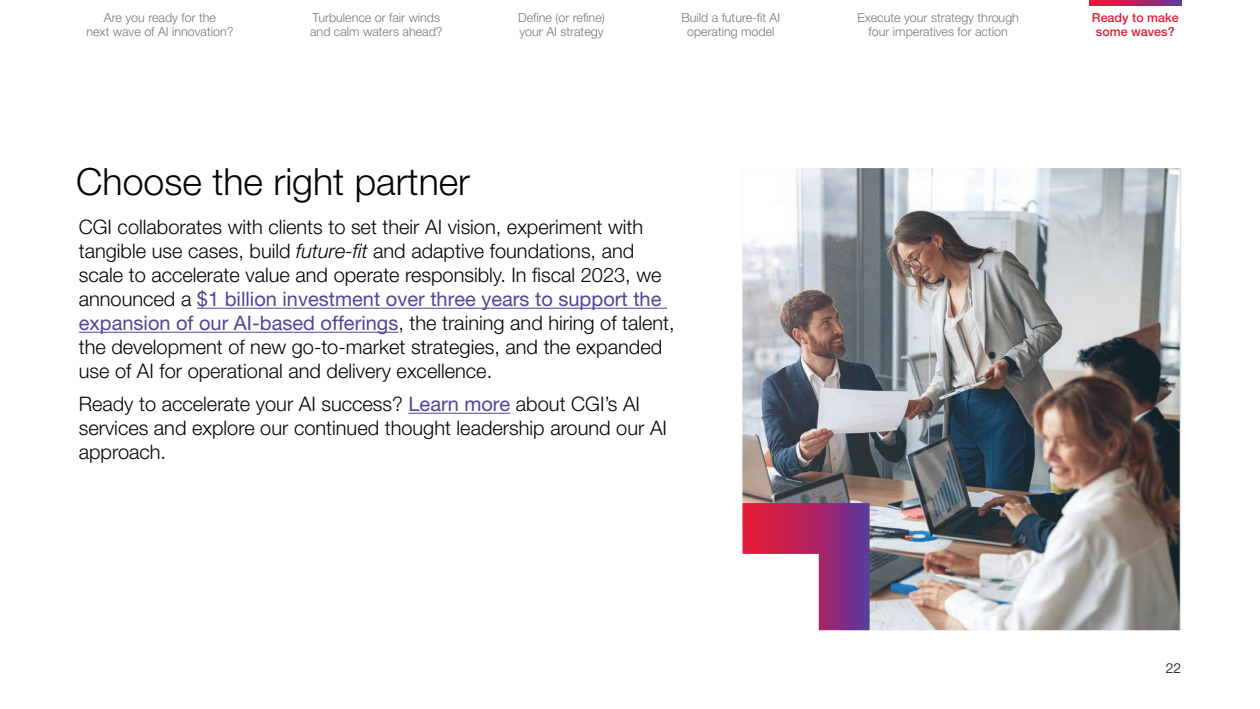
<style>
.page{position:relative;width:1260px;height:709px;background:#fff}
.page>*{position:absolute;margin:0;border:0;box-sizing:border-box;transform-origin:0 0}
.t1{font:300 37.5px "Helvetica Neue LT Pro";color:#040503}
.t2{font:300 20px/24px "Helvetica Neue LT Pro";color:#040503}
.t3{font:300 13.75px "Helvetica Neue LT Pro";color:#040503}
.t4{font:300 12.5px/13.8px "Helvetica Neue LT Pro";color:#77797a;text-align:center}
.t5{font:500 12.5px/13.8px "Helvetica Neue LT Pro";color:#e41c37;text-align:center}
.s1{font-style:italic}
.s2{font-weight:400;color:#53439b}
</style>
<div class="page">
<img style="left:742px;top:168px;width:438px;height:462px">
<hr style="left:197px;top:308px;width:470px;height:1px;background:#53439b">
<hr style="left:79px;top:332px;width:319px;height:1px;background:#53439b">
<hr style="left:409px;top:413px;width:101px;height:1px;background:#53439b">
<svg style="left:1089px;top:0;width:92px;height:6px"></svg>
<svg style="left:742px;top:503px;width:128px;height:127px"></svg>
<p class="t4" style="left:86px;top:11px;width:149px">Are you ready for the<br>next wave of AI innovation?</p>
<p class="t4" style="left:310px;top:11px;width:134px;text-align:left">Turbulence or fair winds and calm waters ahead?</p>
<p class="t4" style="left:518px;top:11px;width:88px;text-align:left">Define (or refine) your AI strategy</p>
<p class="t4" style="left:681px;top:11px;width:100px">Build a future-fit AI operating model</p>
<p class="t4" style="left:857px;top:11px;width:163px">Execute your strategy through four imperatives for action</p>
<p class="t5" style="left:1092px;top:11px;width:88px">Ready to make some waves?</p>
<h1 class="t1" style="left:76px;top:159px;width:395px">Choose the right partner</h1>
<p class="t2" style="left:79px;top:215px;width:597px">CGI collaborates with clients to set their AI vision, experiment with tangible use cases, build <span class="s1">future-fit</span> and adaptive foundations, and scale to accelerate value and operate responsibly. In fiscal 2023, we announced a <span class="s2">$1 billion investment over three years to support the expansion of our AI-based offerings</span>, the training and hiring of talent, the development of new go-to-market strategies, and the expanded use of AI for operational and delivery excellence.</p>
<p class="t2" style="left:79px;top:392px;width:590px">Ready to accelerate your AI success? <span class="s2">Learn more</span> about CGI’s AI services and explore our continued thought leadership around our AI approach.</p>
<p class="t3" style="left:1166px;top:660px;width:17px">22</p>
</div>
